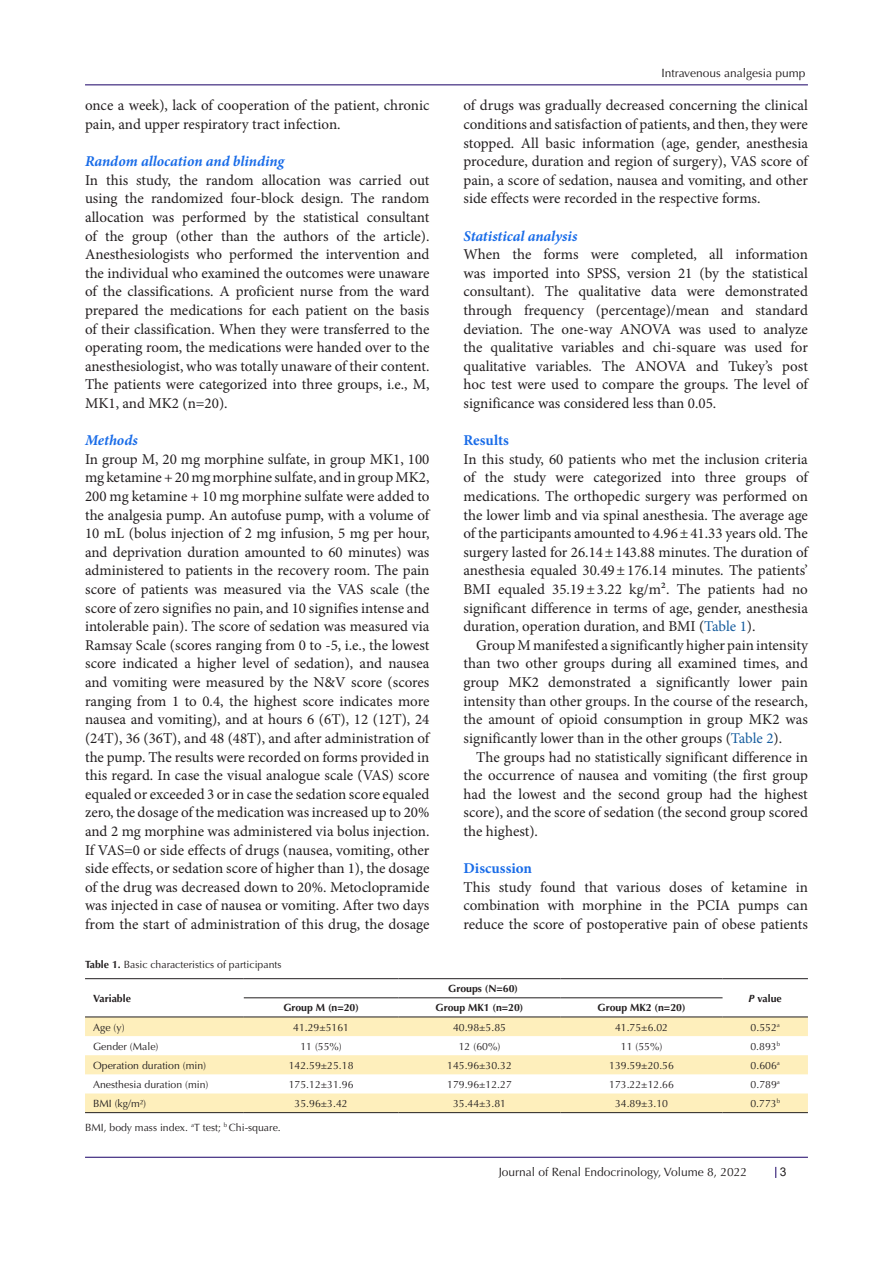
<style>
.page{position:relative;width:893px;height:1263px;background:#fff}
.page>*{position:absolute;margin:0;border:0;box-sizing:border-box;transform-origin:0 0}
.t1{font:15px/18.6px "Minion Pro";color:#231f20;text-align:justify}
.t2{font:italic 700 15px "Minion Pro";letter-spacing:-.005em;color:#196ce8}
.t3{font:700 15px "Minion Pro";color:#196ce8}
.t4{font:12px "Optima LT Std";color:#231f20}
.t5{font:12px "Arial";color:#231f20}
.t6{font:10.5px "Optima LT Std";color:#231f20}
.t7{font:700 10.5px "Optima LT Std";color:#231f20}
.s1{font-weight:700}
.s2{color:#175d9e}
.s3{font-style:italic}
</style>
<div class="page">
<hr style="left:85px;top:85px;width:723px;height:1px;background:#190066">
<hr style="left:85px;top:1157px;width:723px;height:1px;background:#190066">
<svg style="left:85px;top:1017px;width:723px;height:95px;fill:#feefbc"></svg>
<hr style="left:85px;top:978px;width:159px;height:1px;background:#231f20">
<hr style="left:244px;top:978px;width:155px;height:1px;background:#231f20">
<hr style="left:399px;top:978px;width:162px;height:1px;background:#231f20">
<hr style="left:561px;top:978px;width:162px;height:1px;background:#231f20">
<hr style="left:723px;top:978px;width:85px;height:1px;background:#231f20">
<hr style="left:244px;top:997px;width:155px;height:1px;background:#231f20">
<hr style="left:399px;top:997px;width:162px;height:1px;background:#231f20">
<hr style="left:561px;top:997px;width:162px;height:1px;background:#231f20">
<hr style="left:85px;top:1016px;width:159px;height:1px;background:#231f20">
<hr style="left:244px;top:1016px;width:155px;height:1px;background:#231f20">
<hr style="left:399px;top:1016px;width:162px;height:1px;background:#231f20">
<hr style="left:561px;top:1016px;width:162px;height:1px;background:#231f20">
<hr style="left:723px;top:1016px;width:85px;height:1px;background:#231f20">
<hr style="left:85px;top:1112px;width:159px;height:1px;background:#231f20">
<hr style="left:244px;top:1112px;width:155px;height:1px;background:#231f20">
<hr style="left:399px;top:1112px;width:162px;height:1px;background:#231f20">
<hr style="left:561px;top:1112px;width:162px;height:1px;background:#231f20">
<hr style="left:723px;top:1112px;width:85px;height:1px;background:#231f20">
<p class="t1" style="left:85px;top:96px;width:346px">once a week), lack of cooperation of the patient, chronic pain, and upper respiratory tract infection.</p>
<p class="t2" style="left:85px;top:151px;width:201px">Random allocation and blinding</p>
<p class="t1" style="left:85px;top:171px;width:346px">In this study, the random allocation was carried out using the randomized four-block design. The random allocation was performed by the statistical consultant of the group (other than the authors of the article).<br>Anesthesiologists who performed the intervention and the individual who examined the outcomes were unaware of the classifications. A proficient nurse from the ward prepared the medications for each patient on the basis of their classification. When they were transferred to the operating room, the medications were handed over to the anesthesiologist, who was totally unaware of their content.<br>The patients were categorized into three groups, i.e., M, MK1, and MK2 (n=20).</p>
<p class="t2" style="left:85px;top:430px;width:54px">Methods</p>
<p class="t1" style="left:85px;top:450px;width:346px">In group M, 20 mg morphine sulfate, in group MK1, 100 mg ketamine + 20 mg morphine sulfate, and in group MK2, 200 mg ketamine + 10 mg morphine sulfate were added to the analgesia pump. An autofuse pump, with a volume of 10 mL (bolus injection of 2 mg infusion, 5 mg per hour, and deprivation duration amounted to 60 minutes) was administered to patients in the recovery room. The pain score of patients was measured via the VAS scale (the score of zero signifies no pain, and 10 signifies intense and intolerable pain). The score of sedation was measured via Ramsay Scale (scores ranging from 0 to -5, i.e., the lowest score indicated a higher level of sedation), and nausea and vomiting were measured by the N&amp;V score (scores ranging from 1 to 0.4, the highest score indicates more nausea and vomiting), and at hours 6 (6T), 12 (12T), 24 (24T), 36 (36T), and 48 (48T), and after administration of the pump. The results were recorded on forms provided in this regard. In case the visual analogue scale (VAS) score equaled or exceeded 3 or in case the sedation score equaled zero, the dosage of the medication was increased up to 20% and 2 mg morphine was administered via bolus injection.<br>If VAS=0 or side effects of drugs (nausea, vomiting, other side effects, or sedation score of higher than 1), the dosage of the drug was decreased down to 20%. Metoclopramide was injected in case of nausea or vomiting. After two days from the start of administration of this drug, the dosage</p>
<p class="t6" style="left:85px;top:958px;width:198px"><span class="s1">Table 1.</span> Basic characteristics of participants</p>
<p class="t7" style="left:93px;top:992px;width:39px">Variable</p>
<p class="t4" style="left:661px;top:66px;width:146px">Intravenous analgesia pump</p>
<p class="t1" style="left:463px;top:96px;width:346px">of drugs was gradually decreased concerning the clinical conditions and satisfaction of patients, and then, they were stopped. All basic information (age, gender, anesthesia procedure, duration and region of surgery), VAS score of pain, a score of sedation, nausea and vomiting, and other side effects were recorded in the respective forms.</p>
<p class="t2" style="left:463px;top:225px;width:115px">Statistical analysis</p>
<p class="t1" style="left:463px;top:245px;width:346px">When the forms were completed, all information was imported into SPSS, version 21 (by the statistical consultant). The qualitative data were demonstrated through frequency (percentage)/mean and standard deviation. The one-way ANOVA was used to analyze the qualitative variables and chi-square was used for qualitative variables. The ANOVA and Tukey’s post hoc test were used to compare the groups. The level of significance was considered less than 0.05.</p>
<p class="t3" style="left:463px;top:430px;width:47px">Results</p>
<p class="t1" style="left:463px;top:450px;width:346px">In this study, 60 patients who met the inclusion criteria of the study were categorized into three groups of medications. The orthopedic surgery was performed on the lower limb and via spinal anesthesia. The average age of the participants amounted to 4.96±41.33 years old. The surgery lasted for 26.14±143.88 minutes. The duration of anesthesia equaled 30.49±176.14 minutes. The patients’ BMI equaled 35.19±3.22 kg/m². The patients had no significant difference in terms of age, gender, anesthesia duration, operation duration, and BMI (<span class="s2">Table 1</span>).</p>
<p class="t1" style="left:463px;top:636px;width:346px;text-indent:13px">Group M manifested a significantly higher pain intensity than two other groups during all examined times, and group MK2 demonstrated a significantly lower pain intensity than other groups. In the course of the research, the amount of opioid consumption in group MK2 was significantly lower than in the other groups (<span class="s2">Table 2</span>).</p>
<p class="t1" style="left:463px;top:747px;width:346px;text-indent:13px">The groups had no statistically significant difference in the occurrence of nausea and vomiting (the first group had the lowest and the second group had the highest score), and the score of sedation (the second group scored the highest).</p>
<p class="t3" style="left:463px;top:858px;width:70px">Discussion</p>
<p class="t1" style="left:463px;top:878px;width:346px">This study found that various doses of ketamine in combination with morphine in the PCIA pumps can reduce the score of postoperative pain of obese patients</p>
<p class="t7" style="left:448px;top:982px;width:71px">Groups (N=60)</p>
<p class="t7" style="left:749px;top:992px;width:35px"><span class="s3">P</span> value</p>
<p class="t7" style="left:283px;top:1001px;width:77px">Group M (n=20)</p>
<p class="t7" style="left:436px;top:1001px;width:89px">Group MK1 (n=20)</p>
<p class="t7" style="left:598px;top:1001px;width:89px">Group MK2 (n=20)</p>
<p class="t6" style="left:93px;top:1021px;width:33px">Age (y)</p>
<p class="t6" style="left:293px;top:1021px;width:57px">41.29±5161</p>
<p class="t6" style="left:453px;top:1021px;width:55px">40.98±5.85</p>
<p class="t6" style="left:615px;top:1021px;width:55px">41.75±6.02</p>
<p class="t6" style="left:751px;top:1021px;width:31px">0.552<sup>a</sup></p>
<p class="t6" style="left:93px;top:1040px;width:67px">Gender (Male)</p>
<p class="t6" style="left:300px;top:1040px;width:43px">11 (55%)</p>
<p class="t6" style="left:459px;top:1040px;width:43px">12 (60%)</p>
<p class="t6" style="left:621px;top:1040px;width:43px">11 (55%)</p>
<p class="t6" style="left:750px;top:1040px;width:31px">0.893<sup>b</sup></p>
<p class="t6" style="left:93px;top:1059px;width:114px">Operation duration (min)</p>
<p class="t6" style="left:289px;top:1059px;width:66px">142.59±25.18</p>
<p class="t6" style="left:447px;top:1059px;width:66px">145.96±30.32</p>
<p class="t6" style="left:609px;top:1059px;width:66px">139.59±20.56</p>
<p class="t6" style="left:751px;top:1059px;width:31px">0.606<sup>a</sup></p>
<p class="t6" style="left:93px;top:1078px;width:117px">Anesthesia duration (min)</p>
<p class="t6" style="left:289px;top:1078px;width:66px">175.12±31.96</p>
<p class="t6" style="left:447px;top:1078px;width:66px">179.96±12.27</p>
<p class="t6" style="left:609px;top:1078px;width:66px">173.22±12.66</p>
<p class="t6" style="left:751px;top:1078px;width:31px">0.789<sup>a</sup></p>
<p class="t6" style="left:93px;top:1097px;width:55px">BMI (kg/m²)</p>
<p class="t6" style="left:295px;top:1097px;width:55px">35.96±3.42</p>
<p class="t6" style="left:453px;top:1097px;width:55px">35.44±3.81</p>
<p class="t6" style="left:615px;top:1097px;width:55px">34.89±3.10</p>
<p class="t6" style="left:750px;top:1097px;width:31px">0.773<sup>b</sup></p>
<p class="t6" style="left:85px;top:1121px;width:197px">BMI, body mass index. <sup>a</sup>T test; <sup>b</sup> Chi-square.</p>
<p class="t4" style="left:499px;top:1165px;width:250px">Journal of Renal Endocrinology, Volume 8, 2022</p>
<p class="t5" style="left:780px;top:1163px;width:8px">3</p>
</div>
